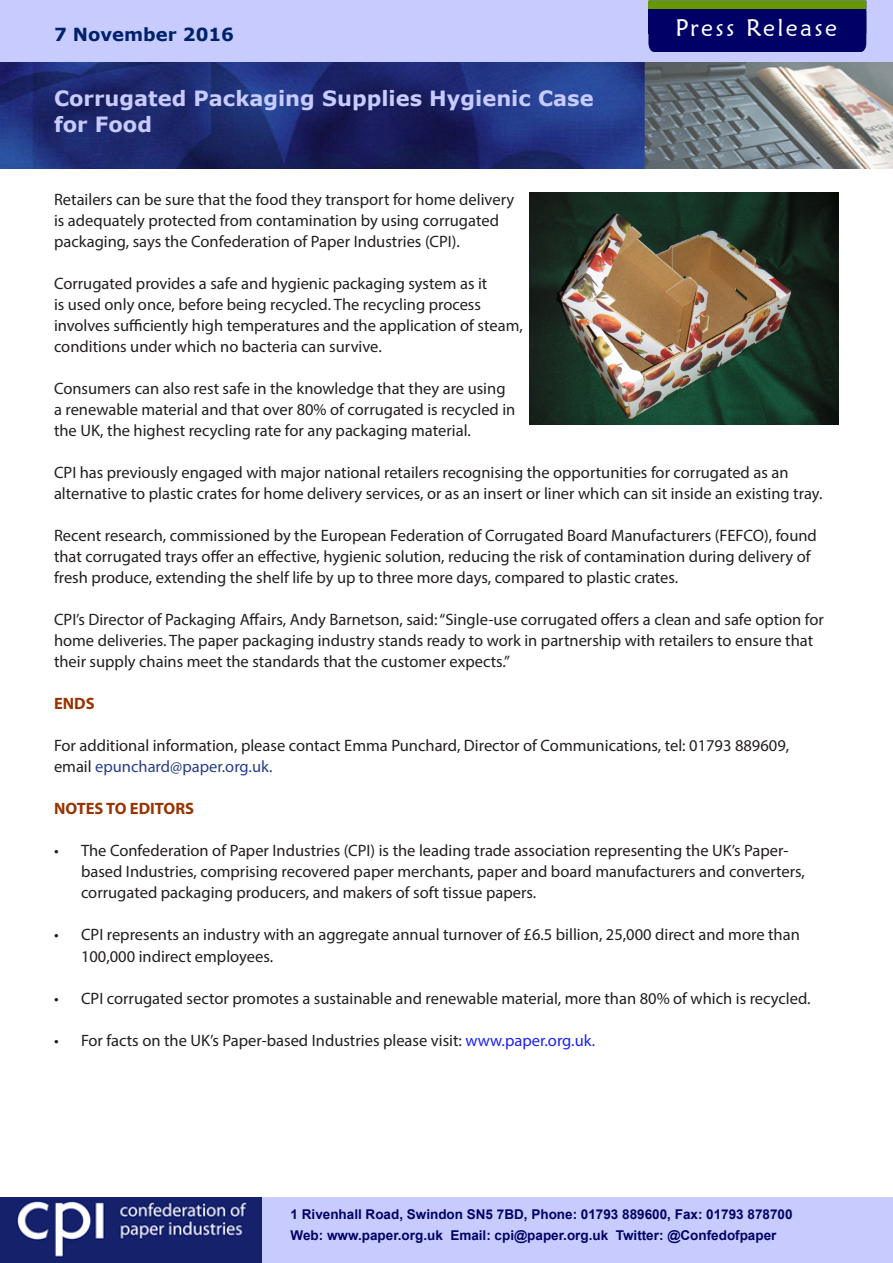
<style>
.page{position:relative;width:893px;height:1263px;background:#fff}
.page>*{position:absolute;margin:0;border:0;box-sizing:border-box;transform-origin:0 0}
.t1{font:24px "Maiandra GD";letter-spacing:.1em;color:#fff}
.t2{font:700 21px/25.2px "Verdana";color:#c7cbfe}
.t3{font:700 18px "Verdana";color:#00226b}
.t4{font:16.5px/21px "Myriad Pro";color:#231f20}
.t5{font:700 16.5px "Myriad Pro";color:#930}
.t6{font:700 13.5px "Arial";color:#000365}
.s1{color:#253f8e}
.s2{color:#1a23f4}
</style>
<div class="page">
<div style="left:261px;top:1197px;width:632px;height:66px;background:#c7cbfe"></div>
<div style="left:0;top:0;width:893px;height:62px;background:#c7cbfe"></div>
<div style="left:0;top:1197px;width:261px;height:66px;background:#15216b"></div>
<img style="left:16px;top:1201px;width:231px;height:57px">
<img style="left:0;top:62px;width:893px;height:107px">
<div style="left:648px;top:0;width:219px;height:53px;background:#006"></div>
<div style="left:649px;top:1px;width:217px;height:7px;background:#690"></div>
<div style="left:648px;top:1px;width:218px;height:8px;border:1px solid #690"></div>
<img style="left:529px;top:192px;width:310px;height:233px">
<p class="t3" style="left:54px;top:21px;width:182px">7 November 2016</p>
<h1 class="t1" style="left:675px;top:13px;width:163px">Press Release</h1>
<p class="t2" style="left:54px;top:86px;width:541px">Corrugated Packaging Supplies Hygienic Case for Food</p>
<p class="t4" style="left:54px;top:188px;width:462px">Retailers can be sure that the food they transport for home delivery is adequately protected from contamination by using corrugated packaging, says the Confederation of Paper Industries (CPI).</p>
<p class="t4" style="left:54px;top:272px;width:470px">Corrugated provides a safe and hygienic packaging system as it<br>is used only once, before being recycled. The recycling process involves sufficiently high temperatures and the application of steam, conditions under which no bacteria can survive.</p>
<p class="t4" style="left:54px;top:377px;width:463px">Consumers can also rest safe in the knowledge that they are using a renewable material and that over 80% of corrugated is recycled in the UK, the highest recycling rate for any packaging material.</p>
<p class="t4" style="left:54px;top:461px;width:770px">CPI has previously engaged with major national retailers recognising the opportunities for corrugated as an alternative to plastic crates for home delivery services, or as an insert or liner which can sit inside an existing tray.</p>
<p class="t4" style="left:54px;top:524px;width:764px">Recent research, commissioned by the European Federation of Corrugated Board Manufacturers (FEFCO), found that corrugated trays offer an effective, hygienic solution, reducing the risk of contamination during delivery of fresh produce, extending the shelf life by up to three more days, compared to plastic crates.</p>
<p class="t4" style="left:54px;top:608px;width:771px">CPI’s Director of Packaging Affairs, Andy Barnetson, said: “Single-use corrugated offers a clean and safe option for home deliveries. The paper packaging industry stands ready to work in partnership with retailers to ensure that their supply chains meet the standards that the customer expects.”</p>
<p class="t5" style="left:54px;top:692px;width:42px">ENDS</p>
<p class="t4" style="left:54px;top:734px;width:737px">For additional information, please contact Emma Punchard, Director of Communications, tel: 01793 889609, email <span class="s1">epunchard@paper.org.uk.</span></p>
<p class="t5" style="left:54px;top:798px;width:142px">NOTES TO EDITORS</p>
<p class="t4" style="left:81px;top:840px;width:725px;text-indent:-27px">• The Confederation of Paper Industries (CPI) is the leading trade association representing the UK’s Paper&shy;based Industries, comprising recovered paper merchants, paper and board manufacturers and converters, corrugated packaging producers, and makers of soft tissue papers.</p>
<p class="t4" style="left:81px;top:924px;width:720px;text-indent:-27px">• CPI represents an industry with an aggregate annual turnover of £6.5 billion, 25,000 direct and more than<br>100,000 indirect employees.</p>
<p class="t4" style="left:54px;top:987px;width:758px">• CPI corrugated sector promotes a sustainable and renewable material, more than 80% of which is recycled.</p>
<p class="t4" style="left:54px;top:1029px;width:543px">• For facts on the UK’s Paper-based Industries please visit: <span class="s2">www.paper.org.uk.</span></p>
<p class="t6" style="left:291px;top:1204px;width:503px">1 Rivenhall Road, Swindon SN5 7BD, Phone: 01793 889600, Fax: 01793 878700</p>
<p class="t6" style="left:291px;top:1225px;width:487px">Web: www.paper.org.uk Email: cpi@paper.org.uk Twitter: @Confedofpaper</p>
</div>
